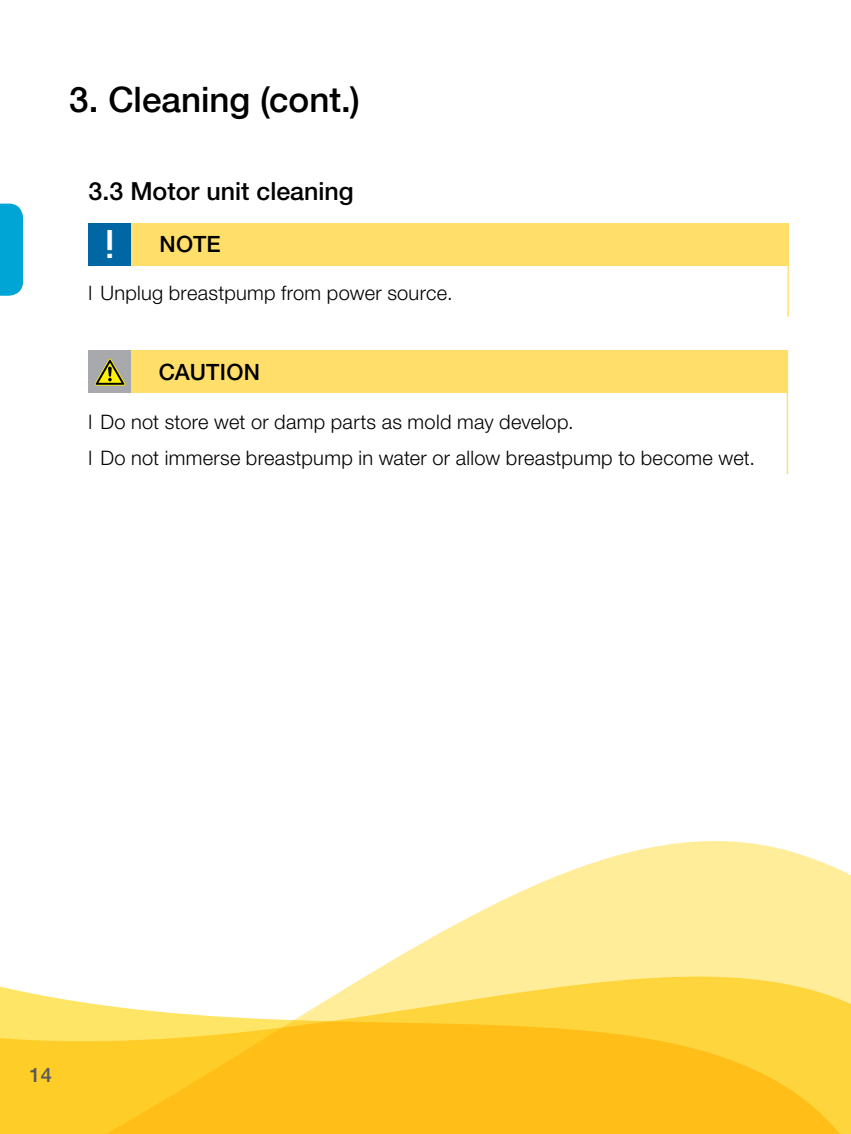
<style>
.page{position:relative;width:851px;height:1134px;background:#fff}
.page>*{position:absolute;margin:0;border:0;box-sizing:border-box;transform-origin:0 0}
.t1{font:500 39px "Helvetica Neue LT Com";color:#fff}
.t2{font:500 35px "Helvetica Neue LT Com";color:#000}
.t3{font:500 25px "Helvetica Neue LT Std";color:#000}
.t4{font:500 22.5px "Helvetica Neue LT Std";letter-spacing:.01em;color:#000}
.t5{font:300 20px/35.8px "Helvetica Neue LT Std";letter-spacing:.015em;color:#000}
.t6{font:500 20px "Helvetica Neue LT Com";color:#58595b}
</style>
<div class="page">
<svg style="left:0;top:848px;width:850px;height:286px"></svg>
<div style="left:0;top:204px;width:23px;height:92px;background:#00a5d6"></div>
<hr style="left:786px;top:351px;width:2px;height:123px;background:#ffdf6a">
<hr style="left:787px;top:223px;width:1px;height:94px;background:#ffdf6a">
<div style="left:89px;top:351px;width:699px;height:42px;background:#ffdf6a"></div>
<div style="left:89px;top:351px;width:42px;height:42px;background:#a7a9ac"></div>
<svg style="left:95px;top:359px;width:30px;height:27px"></svg>
<div style="left:90px;top:223px;width:698px;height:43px;background:#ffdf6a"></div>
<div style="left:89px;top:223px;width:42px;height:43px;background:#0067a4"></div>
<h2 class="t2" style="left:69px;top:78px;width:292px">3. Cleaning (cont.)</h2>
<p class="t3" style="left:89px;top:176px;width:266px">3.3 Motor unit cleaning</p>
<h1 class="t1" style="left:115px;top:268px;width:11px;rotate:-180deg">i</h1>
<p class="t5" style="left:89px;top:275px;width:365px">l Unplug breastpump from power source.</p>
<p class="t4" style="left:159px;top:231px;width:63px">NOTE</p>
<p class="t4" style="left:159px;top:358px;width:103px">CAUTION</p>
<p class="t5" style="left:89px;top:404px;width:667px">l Do not store wet or damp parts as mold may develop.<br>l Do not immerse breastpump in water or allow breastpump to become wet.</p>
<p class="t6" style="left:30px;top:1063px;width:24px">14</p>
</div>
